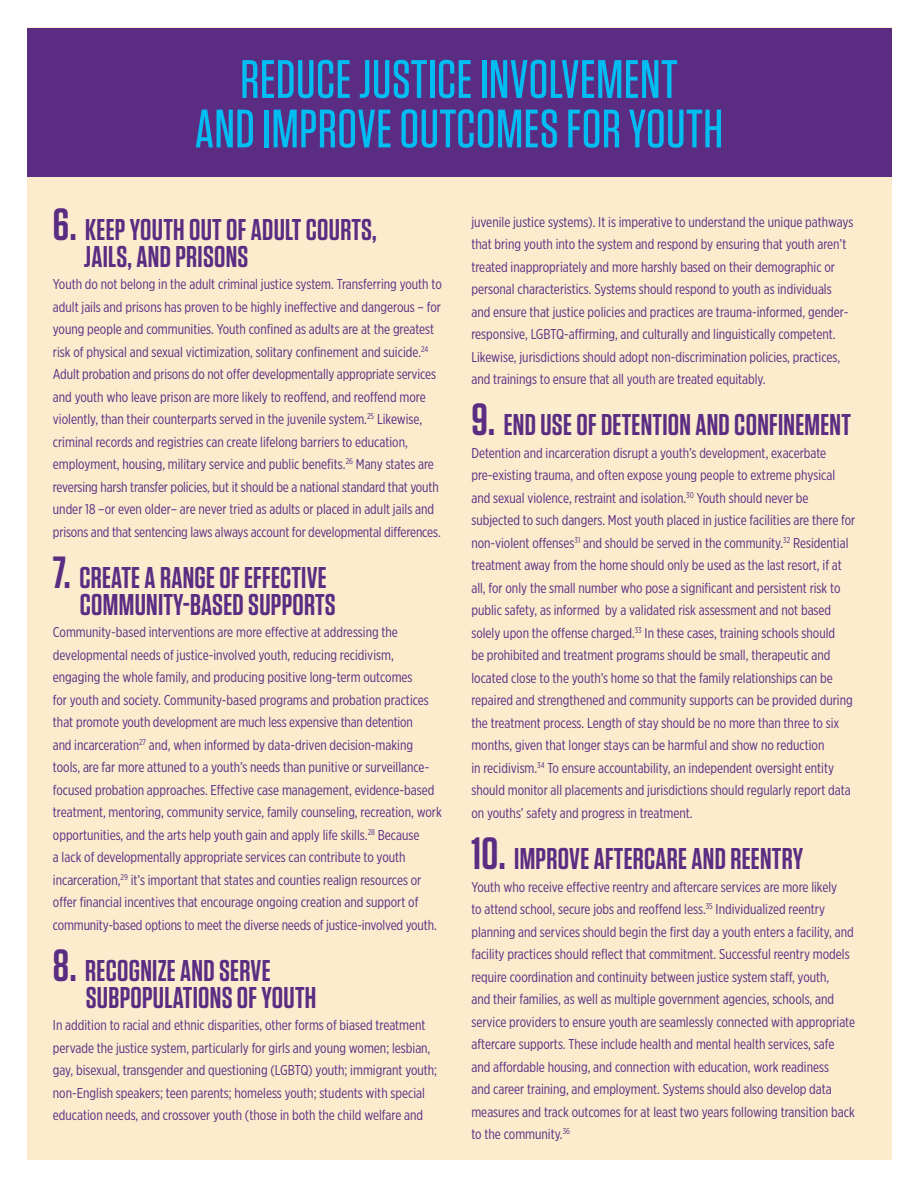
<style>
.page{position:relative;width:918px;height:1188px;background:#fff}
.page>*{position:absolute;margin:0;border:0;box-sizing:border-box;transform-origin:0 0}
.t1{font:500 54px/49.5px "Tungsten";letter-spacing:.01em;color:#01bdf2;text-align:center}
.sub_sub_head{font:600 30px/27px "Tungsten";letter-spacing:.01em;color:#5a2d83;text-align:right}
.TEXT{font:14.25px/22.5px "Gotham X Narrow";color:#5a2d83}
.sub_sub_head-2{font:14.25px/22.5px "Gotham X Narrow";color:#5a2d83}
.s1{font-size:45px}
</style>
<div class="page">
<div style="left:27px;top:28px;width:864px;height:1132px;background:#fdebcd"></div>
<div style="left:28px;top:28px;width:864px;height:149px;background:#5a2d83"></div>
<p class="t1" style="left:195px;top:55px;width:530px">REDUCE JUSTICE INVOLVEMENT<br>AND IMPROVE OUTCOMES FOR YOUTH</p>
<p class="sub_sub_head" style="left:53px;top:216px;width:325px"><span class="s1">6.</span> KEEP YOUTH OUT OF ADULT COURTS,</p>
<p class="sub_sub_head" style="left:84px;top:243px;width:166px">JAILS, AND PRISONS</p>
<p class="TEXT" style="left:53px;top:273px;width:390px">Youth do not belong in the adult criminal justice system. Transferring youth to adult jails and prisons has proven to be highly ineffective and dangerous – for young people and communities. Youth confined as adults are at the greatest risk of physical and sexual victimization, solitary confinement and suicide.<sup>24<br></sup>Adult probation and prisons do not offer developmentally appropriate services and youth who leave prison are more likely to reoffend, and reoffend more violently, than their counterparts served in the juvenile system.<sup>25</sup> Likewise, criminal records and registries can create lifelong barriers to education, employment, housing, military service and public benefits.<sup>26</sup> Many states are reversing harsh transfer policies, but it should be a national standard that youth under 18 –or even older– are never tried as adults or placed in adult jails and prisons and that sentencing laws always account for developmental differences.</p>
<p class="sub_sub_head" style="left:53px;top:565px;width:284px"><span class="s1">7.</span> CREATE A RANGE OF EFFECTIVE<br>COMMUNITY-BASED SUPPORTS</p>
<p class="TEXT" style="left:53px;top:621px;width:390px">Community-based interventions are more effective at addressing the developmental needs of justice-involved youth, reducing recidivism, engaging the whole family, and producing positive long-term outcomes<br>for youth and society. Community-based programs and probation practices that promote youth development are much less expensive than detention<br>and incarceration<sup>27</sup> and, when informed by data-driven decision-making tools, are far more attuned to a youth’s needs than punitive or surveillance&shy;focused probation approaches. Effective case management, evidence-based treatment, mentoring, community service, family counseling, recreation, work opportunities, and the arts help youth gain and apply life skills.<sup>28</sup> Because<br>a lack of developmentally appropriate services can contribute to youth incarceration,<sup>29</sup> it’s important that states and counties realign resources or offer financial incentives that encourage ongoing creation and support of community-based options to meet the diverse needs of justice-involved youth.</p>
<p class="sub_sub_head" style="left:86px;top:958px;width:232px;text-align:left;text-indent:-33px"><span class="s1">8.</span> RECOGNIZE AND SERVE<br>SUBPOPULATIONS OF YOUTH</p>
<p class="sub_sub_head-2" style="left:53px;top:1014px;width:386px">In addition to racial and ethnic disparities, other forms of biased treatment pervade the justice system, particularly for girls and young women; lesbian, gay, bisexual, transgender and questioning (LGBTQ) youth; immigrant youth; non-English speakers; teen parents; homeless youth; students with special education needs, and crossover youth (those in both the child welfare and</p>
<p class="sub_sub_head-2" style="left:471px;top:210px;width:383px">juvenile justice systems). It is imperative to understand the unique pathways that bring youth into the system and respond by ensuring that youth aren’t treated inappropriately and more harshly based on their demographic or personal characteristics. Systems should respond to youth as individuals and ensure that justice policies and practices are trauma-informed, gender&shy;responsive, LGBTQ-affirming, and culturally and linguistically competent.<br>Likewise, jurisdictions should adopt non-discrimination policies, practices, and trainings to ensure that all youth are treated equitably.</p>
<p class="sub_sub_head" style="left:471px;top:412px;width:381px"><span class="s1">9.</span> END USE OF DETENTION AND CONFINEMENT</p>
<p class="TEXT" style="left:471px;top:441px;width:385px">Detention and incarceration disrupt a youth’s development, exacerbate pre-existing trauma, and often expose young people to extreme physical and sexual violence, restraint and isolation.<sup>30</sup> Youth should never be subjected to such dangers. Most youth placed in justice facilities are there for non-violent offenses<sup>31</sup> and should be served in the community.<sup>32</sup> Residential treatment away from the home should only be used as the last resort, if at all, for only the small number who pose a significant and persistent risk to public safety, as informed by a validated risk assessment and not based solely upon the offense charged.<sup>33</sup> In these cases, training schools should<br>be prohibited and treatment programs should be small, therapeutic and located close to the youth’s home so that the family relationships can be repaired and strengthened and community supports can be provided during the treatment process. Length of stay should be no more than three to six months, given that longer stays can be harmful and show no reduction<br>in recidivism.<sup>34</sup> To ensure accountability, an independent oversight entity should monitor all placements and jurisdictions should regularly report data on youths’ safety and progress in treatment.</p>
<p class="sub_sub_head" style="left:471px;top:846px;width:333px"><span class="s1">10.</span> IMPROVE AFTERCARE AND REENTRY</p>
<p class="TEXT" style="left:471px;top:875px;width:385px">Youth who receive effective reentry and aftercare services are more likely<br>to attend school, secure jobs and reoffend less.<sup>35</sup> Individualized reentry planning and services should begin the first day a youth enters a facility, and facility practices should reflect that commitment. Successful reentry models require coordination and continuity between justice system staff, youth,<br>and their families, as well as multiple government agencies, schools, and service providers to ensure youth are seamlessly connected with appropriate aftercare supports. These include health and mental health services, safe and affordable housing, and connection with education, work readiness<br>and career training, and employment. Systems should also develop data measures and track outcomes for at least two years following transition back to the community.<sup>36</sup></p>
</div>
